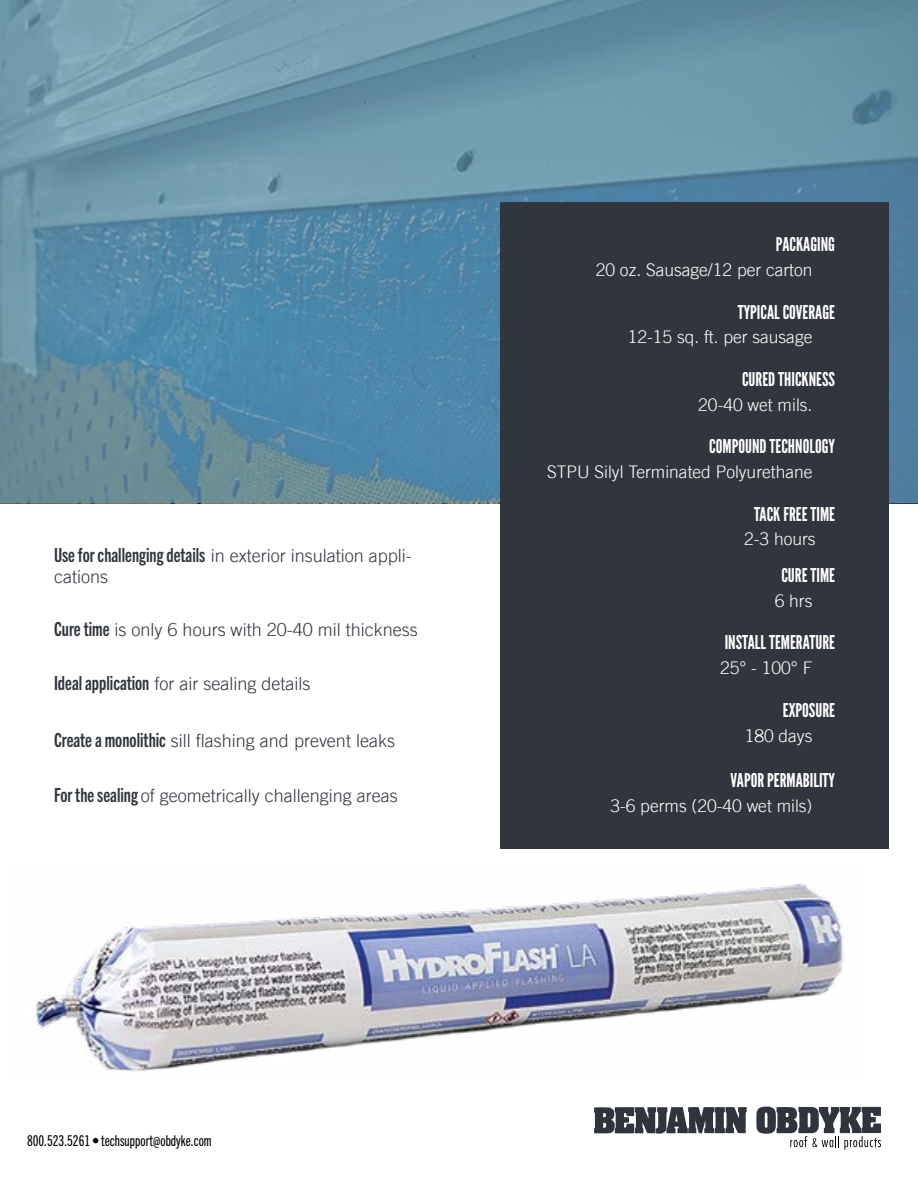
<style>
.page{position:relative;width:918px;height:1188px;background:#fff}
.page>*{position:absolute;margin:0;border:0;box-sizing:border-box;transform-origin:0 0}
.t1{font:19.05px "League Gothic";color:#fff}
.t2{font:300 18px/21.6px "Trade Gothic LT";color:#31363e}
.t3{font:300 17.4px "Trade Gothic LT";color:#fff}
.t4{font:15px "Trade Gothic Next LT Pro Cm";color:#000101}
.s1{font-family:"Trade Gothic Next LT Pro Bd Cm";font-weight:400;font-size:19.5px}
</style>
<div class="page">
<svg style="left:0;top:0;width:918px;height:503px;background:#6290a8"></svg>
<svg style="left:594px;top:1107px;width:153px;height:27px;background:#585c63"></svg>
<svg style="left:756px;top:1106px;width:125px;height:44px"></svg>
<div style="left:500px;top:202px;width:389px;height:646px;background:#31363e"></div>
<img style="left:35px;top:883px;width:809px;height:189px">
<p class="t2" style="left:54px;top:544px;width:359px"><span class="s1">Use for challenging details</span> in exterior insulation appli&shy;cations</p>
<p class="t2" style="left:54px;top:618px;width:365px"><span class="s1">Cure time</span> is only 6 hours with 20-40 mil thickness</p>
<p class="t2" style="left:54px;top:673px;width:258px"><span class="s1">Ideal application</span> for air sealing details</p>
<p class="t2" style="left:54px;top:729px;width:343px"><span class="s1">Create a monolithic</span> sill flashing and prevent leaks</p>
<p class="t2" style="left:54px;top:785px;width:345px"><span class="s1">For the sealing</span> of geometrically challenging areas</p>
<p class="t4" style="left:27px;top:1130px;width:186px">800.523.5261 • techsupport@obdyke.com</p>
<p class="t1" style="left:776px;top:233px;width:61px">PACKAGING</p>
<p class="t3" style="left:596px;top:260px;width:218px">20 oz. Sausage/12 per carton</p>
<p class="t1" style="left:738px;top:300px;width:99px">TYPICAL COVERAGE</p>
<p class="t3" style="left:628px;top:327px;width:186px">12-15 sq. ft. per sausage</p>
<p class="t1" style="left:742px;top:368px;width:95px">CURED THICKNESS</p>
<p class="t3" style="left:698px;top:394px;width:116px">20-40 wet mils.</p>
<p class="t1" style="left:709px;top:435px;width:127px">COMPOUND TECHNOLOGY</p>
<p class="t3" style="left:547px;top:461px;width:267px">STPU Silyl Terminated Polyurethane</p>
<p class="t1" style="left:754px;top:502px;width:83px">TACK FREE TIME</p>
<p class="t3" style="left:744px;top:529px;width:73px">2-3 hours</p>
<p class="t1" style="left:781px;top:564px;width:55px">CURE TIME</p>
<p class="t3" style="left:775px;top:590px;width:39px">6 hrs</p>
<p class="t1" style="left:725px;top:631px;width:112px">INSTALL TEMERATURE</p>
<p class="t3" style="left:720px;top:658px;width:94px">25° - 100° F</p>
<p class="t1" style="left:783px;top:699px;width:54px">EXPOSURE</p>
<p class="t3" style="left:745px;top:725px;width:69px">180 days</p>
<p class="t1" style="left:730px;top:769px;width:106px">VAPOR PERMABILITY</p>
<p class="t3" style="left:610px;top:795px;width:204px">3-6 perms (20-40 wet mils)</p>
</div>
